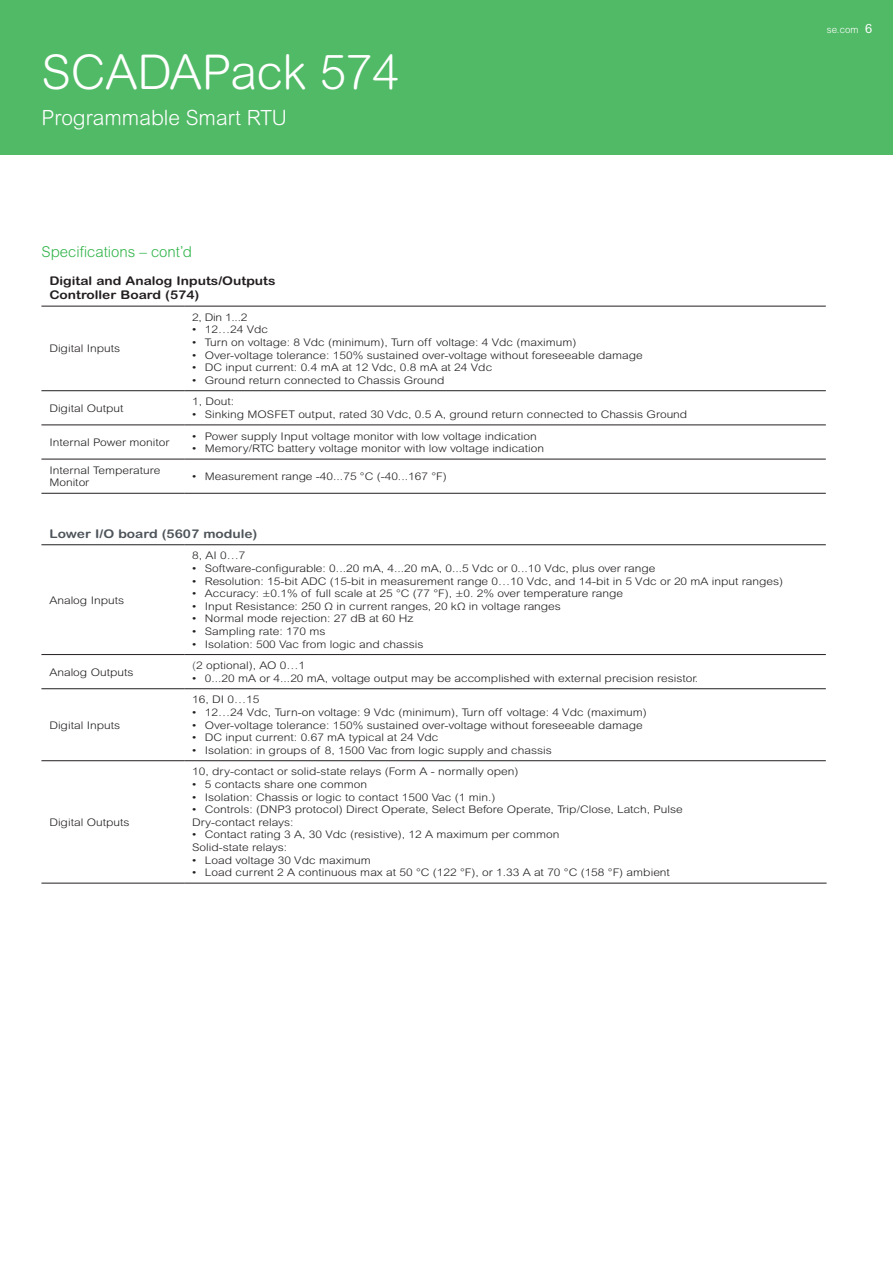
<style>
.page{position:relative;width:893px;height:1263px;background:#fff}
.page>*{position:absolute;margin:0;border:0;box-sizing:border-box;transform-origin:0 0}
.Title_02_White{font:300 48px "Arial Rounded MT Std";color:#fff}
.Subhead_02_White{font:300 21px "Arial Rounded MT Std";color:#fff}
.t1{font:300 15px "Arial Rounded MT Std";color:#31b44a}
.Page_Number_Life_Whi{font:12.75px "Arial Rounded MT Std";color:#fff}
.Table_Title{font:700 12px "Arial Rounded MT Std";color:#231f20;scale:1.15 1}
.Table_Text{font:700 12px "Arial Rounded MT Std";color:#4d545a;scale:1.15 1}
.Table_Text-2{font:300 10.5px/12.6px "Arial Rounded MT Std";color:#231f20;scale:1.15 1}
.table_text_bullet{font:300 10.5px "Arial Rounded MT Std";color:#231f20;scale:1.15 1}
.Schneider_URL_White{font:300 9.75px "Arial Rounded MT Std";color:#fff}
.s1{color:#4d545a}
</style>
<div class="page">
<svg style="left:41px;top:305px;width:785px;height:578px"></svg>
<hr style="left:184px;top:306px;width:1px;height:84px;background:#fff">
<hr style="left:184px;top:391px;width:1px;height:34px;background:#fff">
<hr style="left:184px;top:425px;width:1px;height:34px;background:#fff">
<hr style="left:184px;top:459px;width:1px;height:34px;background:#fff">
<hr style="left:184px;top:545px;width:1px;height:109px;background:#fff">
<hr style="left:184px;top:655px;width:1px;height:33px;background:#fff">
<hr style="left:184px;top:689px;width:1px;height:71px;background:#fff">
<hr style="left:184px;top:761px;width:1px;height:122px;background:#fff">
<hr style="left:41px;top:390px;width:143px;height:1px;background:#231f20">
<hr style="left:184px;top:390px;width:642px;height:1px;background:#231f20">
<hr style="left:41px;top:425px;width:143px;height:1px;background:#231f20">
<hr style="left:184px;top:425px;width:642px;height:1px;background:#231f20">
<hr style="left:41px;top:459px;width:143px;height:1px;background:#231f20">
<hr style="left:184px;top:459px;width:642px;height:1px;background:#231f20">
<hr style="left:41px;top:493px;width:143px;height:1px;background:#231f20">
<hr style="left:184px;top:493px;width:642px;height:1px;background:#231f20">
<hr style="left:41px;top:544px;width:143px;height:1px;background:#231f20">
<hr style="left:184px;top:544px;width:642px;height:1px;background:#231f20">
<hr style="left:41px;top:654px;width:143px;height:1px;background:#231f20">
<hr style="left:184px;top:654px;width:642px;height:1px;background:#231f20">
<hr style="left:41px;top:688px;width:143px;height:1px;background:#231f20">
<hr style="left:184px;top:688px;width:642px;height:1px;background:#231f20">
<hr style="left:41px;top:760px;width:143px;height:1px;background:#231f20">
<hr style="left:184px;top:760px;width:642px;height:1px;background:#231f20">
<hr style="left:41px;top:883px;width:143px;height:1px;background:#231f20">
<hr style="left:184px;top:883px;width:643px;height:1px;background:#231f20">
<hr style="left:41px;top:306px;width:143px;height:1px;background:#231f20">
<hr style="left:184px;top:306px;width:642px;height:1px;background:#231f20">
<div style="left:0;top:0;width:893px;height:155px;background:#51ba66"></div>
<p class="Title_02_White" style="left:41px;top:45px;width:359px">SCADAPack 574</p>
<p class="Subhead_02_White" style="left:41px;top:105px;width:247px">Programmable Smart RTU</p>
<p class="Schneider_URL_White" style="left:827px;top:24px;width:33px">se.com</p>
<p class="Page_Number_Life_Whi" style="left:865px;top:21px;width:9px">6</p>
<p class="t1" style="left:41px;top:243px;width:152px">Specifications – cont’d</p>
<p class="Table_Title" style="left:49px;top:273px;width:198px">Digital and Analog Inputs/Outputs</p>
<p class="Table_Title" style="left:49px;top:288px;width:132px">Controller Board (574)</p>
<p class="Table_Text-2" style="left:49px;top:342px;width:63px">Digital Inputs</p>
<p class="Table_Text-2" style="left:49px;top:402px;width:66px">Digital Output</p>
<p class="Table_Text-2" style="left:49px;top:436px;width:106px">Internal Power monitor</p>
<p class="table_text_bullet" style="left:192px;top:311px;width:50px">2, Din 1...2</p>
<p class="Table_Text-2" style="left:192px;top:323px;width:68px">• 12…24 Vdc</p>
<p class="Table_Text-2" style="left:192px;top:336px;width:336px">• Turn on voltage: 8 Vdc (minimum), Turn off voltage: 4 Vdc (maximum)</p>
<p class="Table_Text-2" style="left:192px;top:348px;width:393px">• Over-voltage tolerance: 150% sustained over-voltage without foreseeable damage</p>
<p class="Table_Text-2" style="left:192px;top:361px;width:263px">• DC input current: 0.4 mA at 12 Vdc, 0.8 mA at 24 Vdc</p>
<p class="Table_Text-2" style="left:192px;top:374px;width:221px">• Ground return connected to Chassis Ground</p>
<p class="table_text_bullet" style="left:192px;top:396px;width:38px">1, Dout:</p>
<p class="Table_Text-2" style="left:192px;top:408px;width:432px">• Sinking MOSFET output, rated 30 Vdc, 0.5 A, ground return connected to Chassis Ground</p>
<p class="Table_Text-2" style="left:192px;top:429px;width:301px">• Power supply Input voltage monitor with low voltage indication</p>
<p class="Table_Text-2" style="left:192px;top:442px;width:308px">• Memory/RTC battery voltage monitor with low voltage indication</p>
<p class="Table_Text-2" style="left:49px;top:464px;width:98px">Internal Temperature<br>Monitor</p>
<p class="Table_Text-2" style="left:192px;top:470px;width:223px">• Measurement range -40...75 °C (-40...167 °F)</p>
<p class="Table_Text" style="left:49px;top:526px;width:182px">Lower I/O board (5607 module)</p>
<p class="Table_Text-2" style="left:49px;top:593px;width:66px">Analog Inputs</p>
<p class="Table_Text-2" style="left:49px;top:665px;width:75px">Analog Outputs</p>
<p class="Table_Text-2" style="left:49px;top:718px;width:63px">Digital Inputs</p>
<p class="Table_Text-2" style="left:49px;top:816px;width:71px">Digital Outputs</p>
<p class="Table_Text-2" style="left:192px;top:549px;width:48px">8, AI 0…7</p>
<p class="Table_Text-2" style="left:192px;top:562px;width:404px">• Software-configurable: 0...20 mA, 4...20 mA, 0...5 Vdc or 0...10 Vdc, plus over range</p>
<p class="Table_Text-2" style="left:192px;top:574px;width:515px">• Resolution: 15-bit ADC (15-bit in measurement range 0…10 Vdc, and 14-bit in 5 Vdc or 20 mA input ranges)</p>
<p class="Table_Text-2" style="left:192px;top:587px;width:376px">• Accuracy: ±0.1% of full scale at 25 °C (77 °F), ±0. 2% over temperature range</p>
<p class="Table_Text-2" style="left:192px;top:600px;width:322px">• Input Resistance: 250 Ω in current ranges, 20 kΩ in voltage ranges</p>
<p class="Table_Text-2" style="left:192px;top:612px;width:194px">• Normal mode rejection: 27 dB at 60 Hz</p>
<p class="Table_Text-2" style="left:192px;top:625px;width:117px">• Sampling rate: 170 ms</p>
<p class="Table_Text-2" style="left:192px;top:637px;width:203px">• Isolation: 500 Vac from logic and chassis</p>
<p class="Table_Text-2" style="left:192px;top:659px;width:100px"><span class="s1">(</span>2 optional), AO 0…1</p>
<p class="Table_Text-2" style="left:192px;top:672px;width:441px">• 0...20 mA or 4...20 mA, voltage output may be accomplished with external precision resistor.</p>
<p class="Table_Text-2" style="left:192px;top:693px;width:60px">16, DI 0…15</p>
<p class="Table_Text-2" style="left:192px;top:706px;width:397px">• 12…24 Vdc, Turn-on voltage: 9 Vdc (minimum), Turn off voltage: 4 Vdc (maximum)</p>
<p class="Table_Text-2" style="left:192px;top:718px;width:393px">• Over-voltage tolerance: 150% sustained over-voltage without foreseeable damage</p>
<p class="Table_Text-2" style="left:192px;top:731px;width:216px">• DC input current: 0.67 mA typical at 24 Vdc</p>
<p class="Table_Text-2" style="left:192px;top:744px;width:314px">• Isolation: in groups of 8, 1500 Vac from logic supply and chassis</p>
<p class="Table_Text-2" style="left:192px;top:765px;width:285px">10, dry-contact or solid-state relays (Form A - normally open)</p>
<p class="Table_Text-2" style="left:192px;top:778px;width:154px">• 5 contacts share one common</p>
<p class="Table_Text-2" style="left:192px;top:790px;width:265px">• Isolation: Chassis or logic to contact 1500 Vac (1 min.)</p>
<p class="Table_Text-2" style="left:192px;top:803px;width:428px">• Controls: (DNP3 protocol) Direct Operate, Select Before Operate, Trip/Close, Latch, Pulse</p>
<p class="Table_Text-2" style="left:192px;top:816px;width:90px">Dry-contact relays:</p>
<p class="Table_Text-2" style="left:192px;top:828px;width:321px">• Contact rating 3 A, 30 Vdc (resistive), 12 A maximum per common</p>
<p class="Table_Text-2" style="left:192px;top:841px;width:84px">Solid-state relays:</p>
<p class="Table_Text-2" style="left:192px;top:853px;width:157px">• Load voltage 30 Vdc maximum</p>
<p class="Table_Text-2" style="left:192px;top:866px;width:417px">• Load current 2 A continuous max at 50 °C (122 °F), or 1.33 A at 70 °C (158 °F) ambient</p>
</div>
